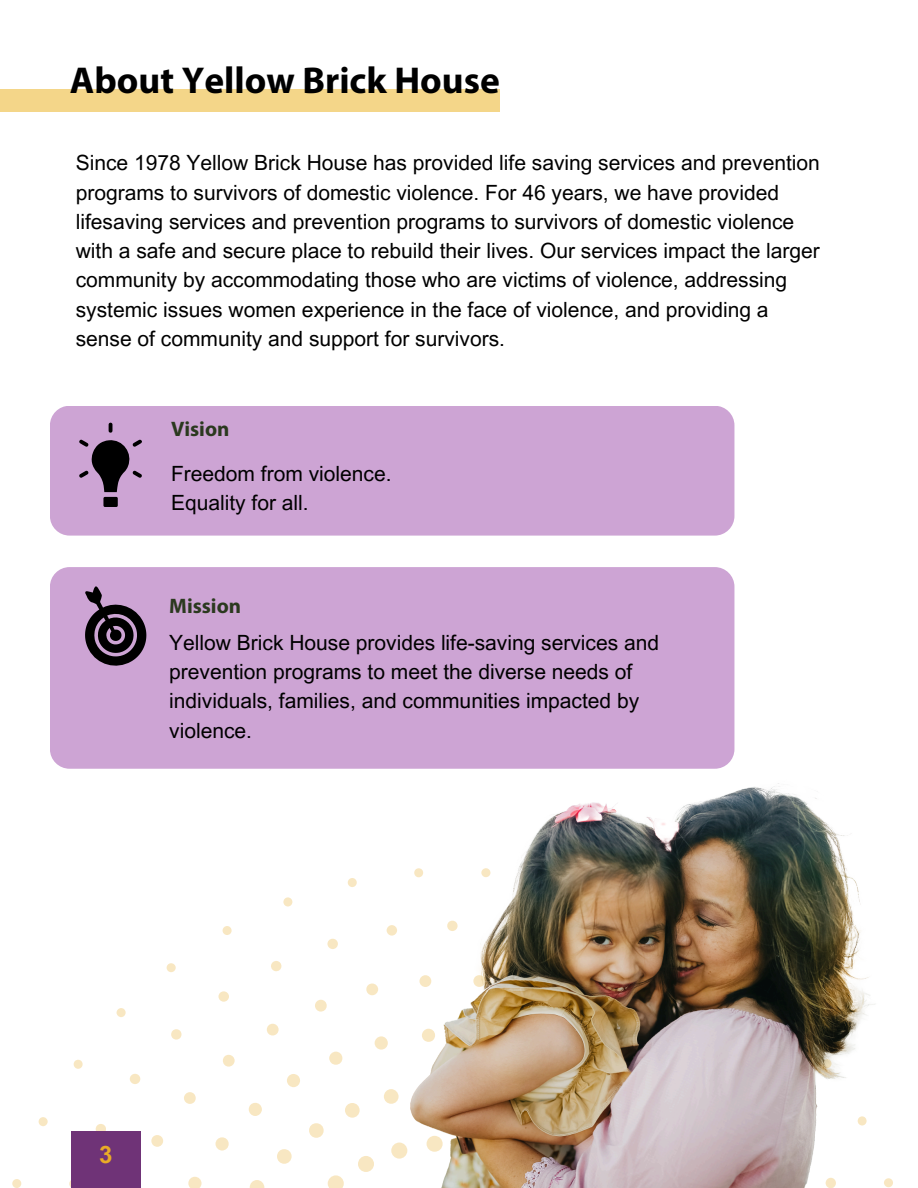
<style>
.page{position:relative;width:918px;height:1188px;background:#fff}
.page>*{position:absolute;margin:0;border:0;box-sizing:border-box;transform-origin:0 0}
.t1{font:700 37.5px "Myriad Pro";color:#000}
.t2{font:700 24px "Arial MT Pro";color:#e9ab27}
.t3{font:21px/29.2px "Arial MT Pro";color:#000}
.t4{font:700 21px "Myriad Pro";color:#2b391f}
</style>
<div class="page">
<div style="left:50px;top:567px;width:684px;height:202px;background:#cda4d4;border-radius:20px"></div>
<svg style="left:85px;top:586px;width:61px;height:80px"></svg>
<div style="left:50px;top:406px;width:684px;height:130px;background:#cda4d4;border-radius:20px"></div>
<svg style="left:79px;top:423px;width:63px;height:84px"></svg>
<svg style="left:250px;top:1180px;width:14px;height:8px"></svg>
<div style="left:277px;top:1149px;width:15px;height:15px;background:#f8e7c2;border-radius:50%"></div>
<svg style="left:287px;top:1074px;width:13px;height:13px"></svg>
<svg style="left:188px;top:1177px;width:14px;height:11px"></svg>
<svg style="left:215px;top:1137px;width:14px;height:14px"></svg>
<div style="left:249px;top:1103px;width:13px;height:13px;background:#f8e7c2;border-radius:50%"></div>
<div style="left:151px;top:1135px;width:12px;height:12px;background:#f8e7c2;border-radius:50%"></div>
<svg style="left:267px;top:1024px;width:12px;height:12px"></svg>
<svg style="left:223px;top:1055px;width:12px;height:12px"></svg>
<svg style="left:184px;top:1092px;width:12px;height:12px"></svg>
<svg style="left:69px;top:1180px;width:2px;height:8px"></svg>
<div style="left:271px;top:961px;width:11px;height:10px;background:#f8e7c2;border-radius:50%"></div>
<svg style="left:171px;top:1029px;width:11px;height:11px"></svg>
<div style="left:218px;top:991px;width:11px;height:11px;background:#f8e7c2;border-radius:50%"></div>
<div style="left:130px;top:1074px;width:10px;height:10px;background:#f8e7c2;border-radius:50%"></div>
<div style="left:96px;top:1124px;width:10px;height:10px;background:#f8e7c2;border-radius:50%"></div>
<svg style="left:116px;top:1008px;width:10px;height:9px"></svg>
<svg style="left:283px;top:897px;width:9px;height:10px"></svg>
<div style="left:39px;top:1117px;width:9px;height:9px;background:#f8e7c2;border-radius:50%"></div>
<div style="left:12px;top:1179px;width:9px;height:9px;background:#f8e7c2;border-radius:50%"></div>
<div style="left:223px;top:926px;width:9px;height:9px;background:#f8e7c2;border-radius:50%"></div>
<svg style="left:166px;top:963px;width:10px;height:9px"></svg>
<div style="left:74px;top:1060px;width:9px;height:9px;background:#f8e7c2;border-radius:50%"></div>
<img style="left:290px;top:759px;width:603px;height:429px">
<div style="left:0;top:89px;width:500px;height:23px;background:#f4d689"></div>
<div style="left:71px;top:1131px;width:70px;height:57px;background:#6f3377"></div>
<p class="t1" style="left:70px;top:65px;width:431px">About Yellow Brick House</p>
<p class="t3" style="left:76px;top:151px;width:746px">Since 1978 Yellow Brick House has provided life saving services and prevention programs to survivors of domestic violence. For 46 years, we have provided lifesaving services and prevention programs to survivors of domestic violence with a safe and secure place to rebuild their lives. Our services impact the larger community by accommodating those who are victims of violence, addressing systemic issues women experience in the face of violence, and providing a sense of community and support for survivors.</p>
<p class="t4" style="left:171px;top:420px;width:60px">Vision</p>
<h2 class="t3" style="left:171px;top:461px;width:222px">Freedom from violence.</h2>
<p class="t3" style="left:171px;top:491px;width:139px">Equality for all.</p>
<h1 class="t4" style="left:169px;top:597px;width:73px">Mission</h1>
<p class="t3" style="left:169px;top:631px;width:491px">Yellow Brick House provides life-saving services and prevention programs to meet the diverse needs of individuals, families, and communities impacted by violence.</p>
<h2 class="t2" style="left:99px;top:1146px;width:15px">3</h2>
</div>
